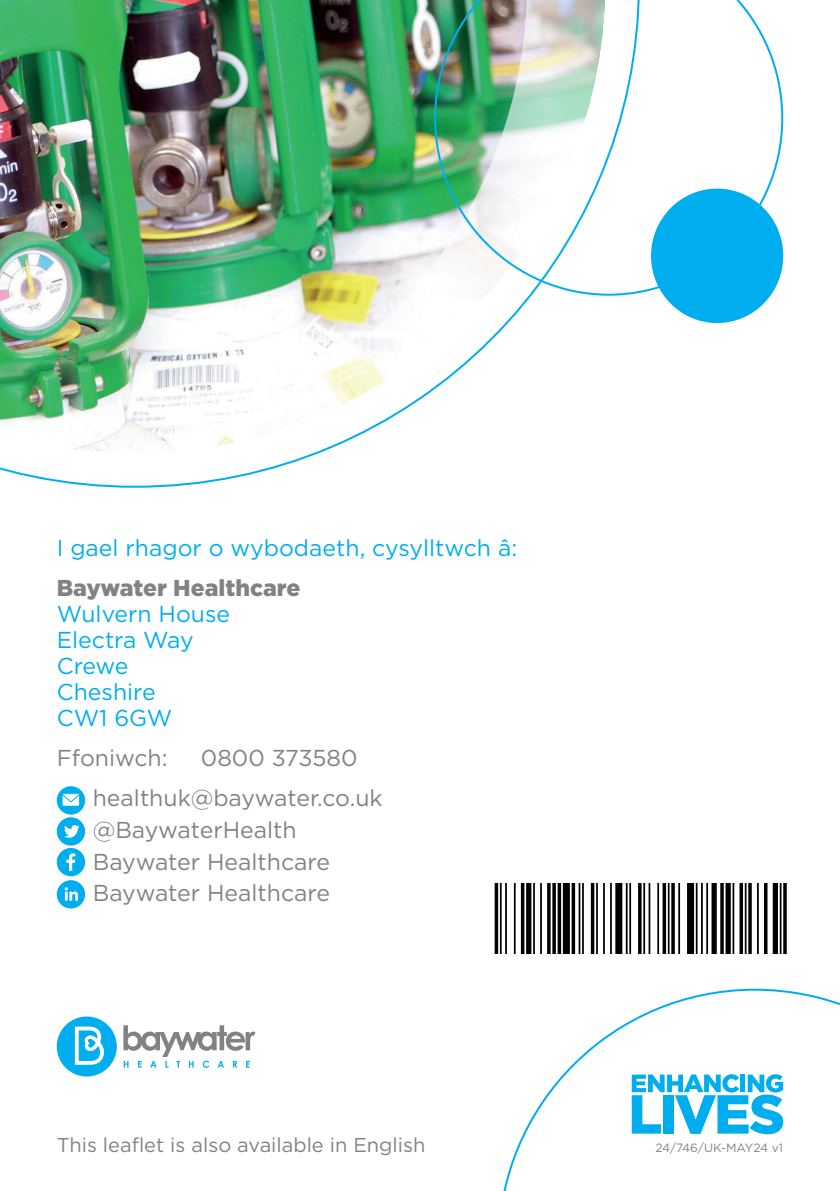
<style>
.page{position:relative;width:840px;height:1191px;background:#fff}
.page>*{position:absolute;margin:0;border:0;box-sizing:border-box;transform-origin:0 0}
.t1{font:23px/31.6px "Gotham";color:#808285}
.t2{font:23px/26px "Gotham";color:#00aeef}
.t3{font:900 23px "Gotham";color:#808285}
.t4{font:20px "Gotham";color:#808285}
.t5{font:12px "Gotham";color:#808285}
</style>
<div class="page">
<svg style="left:57px;top:1016px;width:60px;height:60px"></svg>
<svg style="left:123px;top:1025px;width:132px;height:42px"></svg>
<div style="left:57px;top:786px;width:28px;height:28px;background:#00aeef;border-radius:50%"></div>
<div style="left:57px;top:817px;width:28px;height:28px;background:#00aeef;border-radius:50%"></div>
<svg style="left:64px;top:825px;width:15px;height:12px"></svg>
<div style="left:57px;top:848px;width:28px;height:28px;background:#00aeef;border-radius:50%"></div>
<svg style="left:66px;top:853px;width:9px;height:18px"></svg>
<div style="left:57px;top:880px;width:28px;height:28px;background:#00aeef;border-radius:50%"></div>
<svg style="left:65px;top:887px;width:13px;height:13px"></svg>
<div style="left:62px;top:793px;width:18px;height:13px;background:#fff"></div>
<svg style="left:64px;top:795px;width:14px;height:7px"></svg>
<div style="left:62px;top:793px;width:18px;height:13px;border:1px solid #00aeef"></div>
<svg style="left:503px;top:988px;width:336px;height:203px"></svg>
<img style="left:0;top:0;width:526px;height:451px">
<img style="left:434px;top:0;width:348px;height:296px">
<div style="left:651px;top:190px;width:130px;height:132px;background:#00aeef;border-radius:50%"></div>
<img style="left:494px;top:883px;width:293px;height:70px">
<p class="t2" style="left:57px;top:534px;width:461px">I gael rhagor o wybodaeth, cysylltwch â:</p>
<p class="t3" style="left:57px;top:572px;width:245px">Baywater Healthcare</p>
<p class="t2" style="left:57px;top:600px;width:175px">Wulvern House<br>Electra Way<br>Crewe<br>Cheshire<br>CW1 6GW</p>
<p class="t1" style="left:57px;top:741px;width:112px">Ffoniwch:</p>
<p class="t1" style="left:93px;top:737px;width:291px;line-height:40px;text-indent:108px">0800 373580 healthuk@baywater.co.uk</p>
<p class="t1" style="left:93px;top:813px;width:238px">@BaywaterHealth<br>Baywater Healthcare<br>Baywater Healthcare</p>
<p class="t4" style="left:57px;top:1131px;width:370px">This leaflet is also available in English</p>
<p class="t5" style="left:655px;top:1139px;width:129px">24/746/UK-MAY24 v1</p>
</div>
